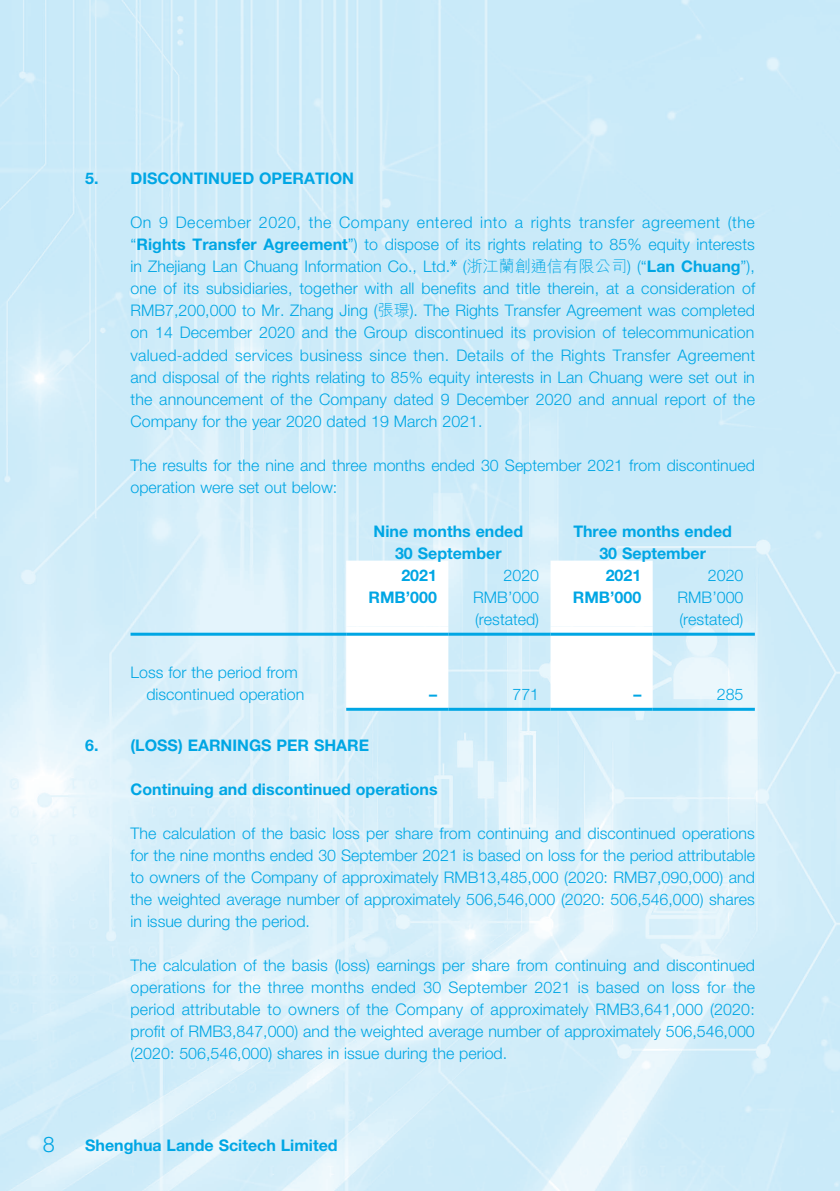
<style>
.page{position:relative;width:840px;height:1191px;background:#fff}
.page>*{position:absolute;margin:0;border:0;box-sizing:border-box;transform-origin:0 0}
.t1{font:300 21.6px "Helvetica Neue LT Std";color:#00a6e4}
.t2{font:300 16px/22px "Helvetica Neue LT Std";color:#00a6e4;text-align:justify}
.t3{font:700 16px/22px "Helvetica Neue LT Std";color:#00a6e4;text-align:center}
.s1{font-weight:700}
.s2{font-family:"M Hei HK"}
</style>
<div class="page">
<img style="left:0;top:0;width:839px;height:1191px">
<svg style="left:449px;top:260px;width:8px;height:6px"></svg>
<svg style="left:346px;top:560px;width:306px;height:148px"></svg>
<svg style="left:346px;top:626px;width:306px;height:6px"></svg>
<hr style="left:130px;top:632px;width:216px;height:3px;background:#00a6e4">
<hr style="left:346px;top:632px;width:102px;height:3px;background:#00a6e4">
<hr style="left:448px;top:632px;width:102px;height:3px;background:#00a6e4">
<hr style="left:550px;top:632px;width:102px;height:3px;background:#00a6e4">
<hr style="left:652px;top:632px;width:102px;height:3px;background:#00a6e4">
<hr style="left:346px;top:708px;width:102px;height:3px;background:#00a6e4">
<hr style="left:448px;top:708px;width:102px;height:3px;background:#00a6e4">
<hr style="left:550px;top:708px;width:102px;height:3px;background:#00a6e4">
<hr style="left:652px;top:708px;width:102px;height:3px;background:#00a6e4">
<p class="t3" style="left:85px;top:167px;width:270px">5. DISCONTINUED OPERATION</p>
<p class="t2" style="left:130px;top:211px;width:626px">On 9 December 2020, the Company entered into a rights transfer agreement (the “<span class="s1">Rights Transfer Agreement</span>”) to dispose of its rights relating to 85% equity interests in Zhejiang Lan Chuang Information Co., Ltd. (<span class="s2">浙江蘭創通信有限公司</span>) (“<span class="s1">Lan Chuang</span>”), one of its subsidiaries, together with all benefits and title therein, at a consideration of RMB7,200,000 to Mr. Zhang Jing (<span class="s2">張璟</span>). The Rights Transfer Agreement was completed on 14 December 2020 and the Group discontinued its provision of telecommunication valued-added services business since then. Details of the Rights Transfer Agreement and disposal of the rights relating to 85% equity interests in Lan Chuang were set out in the announcement of the Company dated 9 December 2020 and annual report of the Company for the year 2020 dated 19 March 2021.</p>
<p class="t2" style="left:130px;top:453px;width:625px">The results for the nine and three months ended 30 September 2021 from discontinued operation were set out below:</p>
<p class="t3" style="left:373px;top:519px;width:151px">Nine months ended<br>30 September</p>
<p class="t3" style="left:573px;top:519px;width:160px">Three months ended<br>30 September</p>
<p class="t3" style="left:401px;top:563px;width:37px">2021</p>
<p class="t2" style="left:503px;top:563px;width:37px">2020</p>
<p class="t3" style="left:605px;top:563px;width:37px">2021</p>
<p class="t2" style="left:707px;top:563px;width:37px">2020</p>
<p class="t3" style="left:368px;top:585px;width:70px">RMB’000</p>
<p class="t2" style="left:473px;top:585px;width:67px">RMB’000</p>
<p class="t3" style="left:572px;top:585px;width:70px">RMB’000</p>
<p class="t2" style="left:677px;top:585px;width:67px">RMB’000</p>
<p class="t2" style="left:475px;top:607px;width:66px">(restated)</p>
<p class="t2" style="left:679px;top:607px;width:66px">(restated)</p>
<p class="t2" style="left:146px;top:660px;width:159px;text-indent:-16px">Loss for the period from discontinued operation</p>
<p class="t3" style="left:429px;top:682px;width:9px">–</p>
<p class="t2" style="left:512px;top:682px;width:28px">771</p>
<p class="t3" style="left:633px;top:682px;width:9px">–</p>
<p class="t2" style="left:716px;top:682px;width:28px">285</p>
<p class="t3" style="left:85px;top:733px;width:285px">6. (LOSS) EARNINGS PER SHARE</p>
<p class="t3" style="left:130px;top:777px;width:308px">Continuing and discontinued operations</p>
<p class="t2" style="left:130px;top:821px;width:625px">The calculation of the basic loss per share from continuing and discontinued operations for the nine months ended 30 September 2021 is based on loss for the period attributable to owners of the Company of approximately RMB13,485,000 (2020: RMB7,090,000) and the weighted average number of approximately 506,546,000 (2020: 506,546,000) shares in issue during the period.</p>
<p class="t2" style="left:130px;top:953px;width:625px">The calculation of the basis (loss) earnings per share from continuing and discontinued operations for the three months ended 30 September 2021 is based on loss for the period attributable to owners of the Company of approximately RMB3,641,000 (2020: profit of RMB3,847,000) and the weighted average number of approximately 506,546,000 (2020: 506,546,000) shares in issue during the period.</p>
<h1 class="t1" style="left:43px;top:1131px;width:14px">8</h1>
<p class="t3" style="left:85px;top:1134px;width:254px">Shenghua Lande Scitech Limited</p>
</div>
